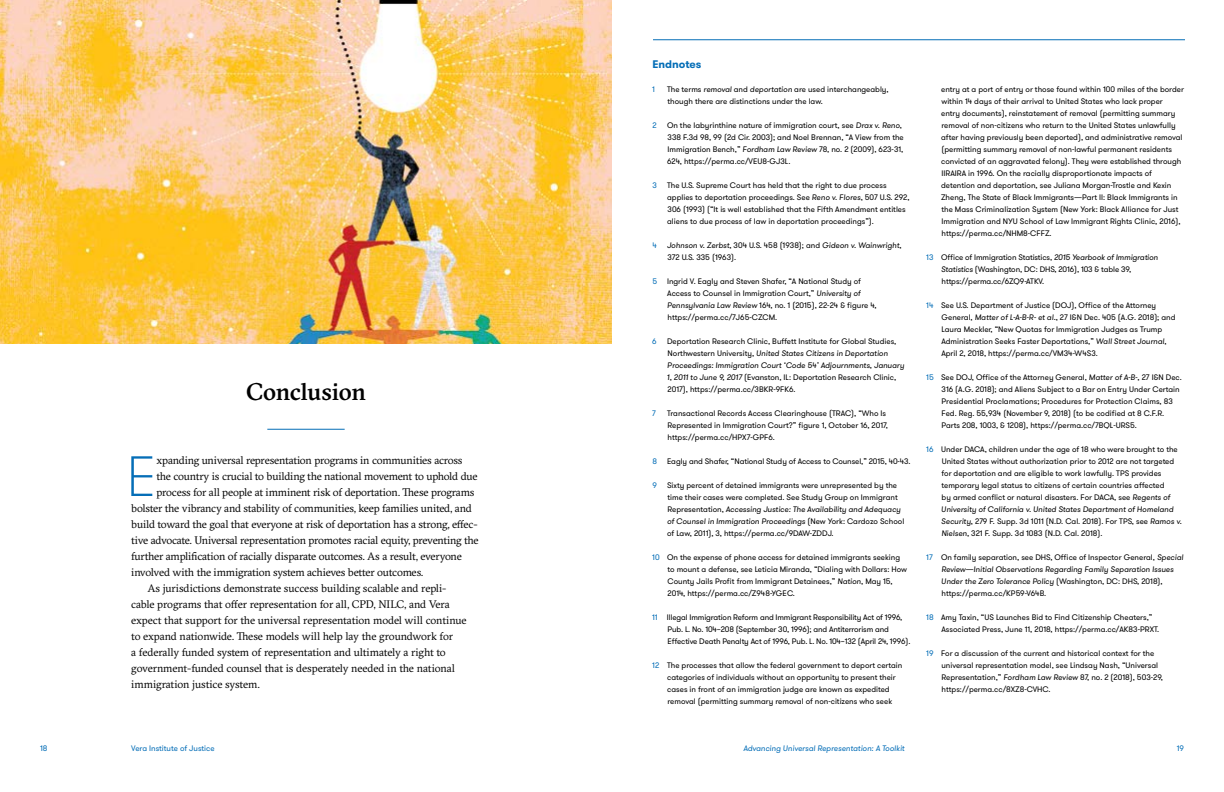
<style>
.page{position:relative;width:1224px;height:792px;background:#fff}
.page>*{position:absolute;margin:0;border:0;box-sizing:border-box;transform-origin:0 0}
.t1{font:100 56.7px "GT Walsheim";color:#056eb7}
.t2{font:500 24px "GT Sectra";letter-spacing:-.015em;color:#000}
.t3{font:11px "GT Sectra";letter-spacing:-.015em;color:#000}
.t4{font:700 11px "GT Walsheim";color:#056eb7}
.t5{font:8px/12px "GT Walsheim";color:#000}
.t6{font:italic 8px "GT Walsheim";color:#056eb7}
.t7{font:8px "GT Walsheim";color:#056eb7}
.s1{font-style:italic}
.s2{color:#056eb7}
</style>
<div class="page">
<img style="left:0;top:0;width:612px;height:344px">
<hr style="left:267px;top:429px;width:78px;height:1px;background:#056eb7">
<hr style="left:653px;top:40px;width:532px;height:1px;background:#056eb7">
<h2 class="t2" style="left:246px;top:377px;width:121px">Conclusion</h2>
<h1 class="t1" style="left:126px;top:441px;width:32px">E</h1>
<h3 class="t3" style="left:156px;top:453px;width:308px">xpanding universal representation programs in communities across</h3>
<h3 class="t3" style="left:156px;top:469px;width:323px">the country is crucial to building the national movement to uphold due</h3>
<h3 class="t3" style="left:156px;top:485px;width:320px">process for all people at imminent risk of deportation. These programs</h3>
<h3 class="t3" style="left:131px;top:501px;width:342px">bolster the vibrancy and stability of communities, keep families united, and</h3>
<h3 class="t3" style="left:131px;top:517px;width:348px">build toward the goal that everyone at risk of deportation has a strong, effec-</h3>
<h3 class="t3" style="left:131px;top:533px;width:349px">tive advocate. Universal representation promotes racial equity, preventing the</h3>
<h3 class="t3" style="left:131px;top:549px;width:332px">further amplification of racially disparate outcomes. As a result, everyone</h3>
<h3 class="t3" style="left:131px;top:565px;width:294px">involved with the immigration system achieves better outcomes.</h3>
<h3 class="t3" style="left:147px;top:582px;width:301px">As jurisdictions demonstrate success building scalable and repli-</h3>
<h3 class="t3" style="left:131px;top:598px;width:320px">cable programs that offer representation for all, CPD, NILC, and Vera</h3>
<h3 class="t3" style="left:131px;top:614px;width:337px">expect that support for the universal representation model will continue</h3>
<h3 class="t3" style="left:131px;top:630px;width:323px">to expand nationwide. These models will help lay the groundwork for</h3>
<h3 class="t3" style="left:131px;top:646px;width:316px">a federally funded system of representation and ultimately a right to</h3>
<h3 class="t3" style="left:131px;top:662px;width:325px">government-funded counsel that is desperately needed in the national</h3>
<h3 class="t3" style="left:131px;top:678px;width:130px">immigration justice system.</h3>
<h3 class="t4" style="left:652px;top:57px;width:51px">Endnotes</h3>
<p class="t7" style="left:652px;top:84px;width:4px">1</p>
<p class="t5" style="left:667px;top:83px;width:223px">The terms <span class="s1">removal</span> and <span class="s1">deportation</span> are used interchangeably, though there are distinctions under the law.</p>
<p class="t7" style="left:653px;top:120px;width:6px">2</p>
<p class="t5" style="left:667px;top:119px;width:238px">On the labyrinthine nature of immigration court, see <span class="s1">Drax v. Reno</span>, 338 F.3d 98, 99 (2d Cir. 2003); and Noel Brennan, “A View from the Immigration Bench,” <span class="s1">Fordham Law Review</span> 78, no. 2 (2009), 623-31, 624, https://perma.cc/VEU8-GJ3L.</p>
<p class="t7" style="left:653px;top:180px;width:6px">3</p>
<p class="t5" style="left:667px;top:179px;width:244px">The U.S. Supreme Court has held that the right to due process applies to deportation proceedings. See <span class="s1">Reno v. Flores</span>, 507 U.S. 292, 306 (1993) (“It is well established that the Fifth Amendment entitles aliens to due process of law in deportation proceedings”).</p>
<p class="t7" style="left:652px;top:240px;width:6px">4</p>
<p class="t5" style="left:667px;top:239px;width:236px"><span class="s1">Johnson v. Zerbst</span>, 304 U.S. 458 (1938); and <span class="s1">Gideon v. Wainwright</span>,<br>372 U.S. 335 (1963).</p>
<p class="t5" style="left:667px;top:275px;width:211px;text-indent:-15px"><span class="s2">5</span> Ingrid V. Eagly and Steven Shafer, “A National Study of Access to Counsel in Immigration Court,” <span class="s1">University of Pennsylvania Law Review</span> 164, no. 1 (2015), 22-24 &amp; figure 4, https://perma.cc/7J65-CZCM.</p>
<p class="t7" style="left:652px;top:336px;width:6px">6</p>
<p class="t5" style="left:667px;top:335px;width:239px">Deportation Research Clinic, Buffett Institute for Global Studies, Northwestern University, <span class="s1">United States Citizens in Deportation Proceedings: Immigration Court ‘Code 54’ Adjournments, January 1, 2011 to June 9, 2017</span> (Evanston, IL: Deportation Research Clinic, 2017), https://perma.cc/3BKR-9FK6.</p>
<p class="t7" style="left:652px;top:408px;width:5px">7</p>
<p class="t5" style="left:667px;top:407px;width:222px">Transactional Records Access Clearinghouse (TRAC), “Who Is<br>Represented in Immigration Court?” figure 1, October 16, 2017, https://perma.cc/HPX7-GPF6.</p>
<p class="t5" style="left:653px;top:455px;width:259px"><span class="s2">8</span> Eagly and Shafer, “National Study of Access to Counsel,” 2015, 40-43.</p>
<p class="t7" style="left:652px;top:480px;width:6px">9</p>
<p class="t5" style="left:667px;top:479px;width:239px">Sixty percent of detained immigrants were unrepresented by the time their cases were completed. See Study Group on Immigrant Representation, <span class="s1">Accessing Justice: The Availability and Adequacy of Counsel in Immigration Proceedings</span> (New York: Cardozo School of Law, 2011), 3, https://perma.cc/9DAW-ZDDJ.</p>
<p class="t5" style="left:667px;top:551px;width:241px;text-indent:-15px"><span class="s2">10</span> On the expense of phone access for detained immigrants seeking to mount a defense, see Leticia Miranda, “Dialing with Dollars: How County Jails Profit from Immigrant Detainees,” <span class="s1">Nation</span>, May 15, 2014, https://perma.cc/Z948-YGEC.</p>
<p class="t5" style="left:668px;top:611px;width:244px;text-indent:-15px"><span class="s2">11</span> Illegal Immigration Reform and Immigrant Responsibility Act of 1996,<br>Pub. L. No. 104–208 (September 30, 1996); and Antiterrorism and<br>Effective Death Penalty Act of 1996, Pub. L. No. 104–132 (April 24, 1996).</p>
<p class="t5" style="left:667px;top:659px;width:237px;text-indent:-15px"><span class="s2">12</span> The processes that allow the federal government to deport certain categories of individuals without an opportunity to present their cases in front of an immigration judge are known as expedited removal (permitting summary removal of non-citizens who seek</p>
<p class="t5" style="left:941px;top:83px;width:244px">entry at a port of entry or those found within 100 miles of the border within 14 days of their arrival to United States who lack proper<br>entry documents), reinstatement of removal (permitting summary removal of non-citizens who return to the United States unlawfully after having previously been deported), and administrative removal (permitting summary removal of non-lawful permanent residents convicted of an aggravated felony). They were established through IIRAIRA in 1996. On the racially disproportionate impacts of detention and deportation, see Juliana Morgan-Trostle and Kexin Zheng, The State of Black Immigrants—Part II: Black Immigrants in the Mass Criminalization System (New York: Black Alliance for Just Immigration and NYU School of Law Immigrant Rights Clinic, 2016), https://perma.cc/NHM8-CFFZ.</p>
<p class="t5" style="left:941px;top:251px;width:218px;text-indent:-15px"><span class="s2">13</span> Office of Immigration Statistics, <span class="s1">2015 Yearbook of Immigration<br>Statistics</span> (Washington, DC: DHS, 2016), 103 &amp; table 39, https://perma.cc/6ZQ9-ATKV.</p>
<p class="t5" style="left:941px;top:299px;width:236px;text-indent:-15px"><span class="s2">14</span> See U.S. Department of Justice (DOJ), Office of the Attorney General, <span class="s1">Matter of L-A-B-R- et al.</span>, 27 I&amp;N Dec. 405 (A.G. 2018); and Laura Meckler, “New Quotas for Immigration Judges as Trump Administration Seeks Faster Deportations,” <span class="s1">Wall Street Journal</span>, April 2, 2018, https://perma.cc/VM34-W4S3.</p>
<p class="t5" style="left:942px;top:371px;width:242px;text-indent:-15px"><span class="s2">15</span> See DOJ, Office of the Attorney General, <span class="s1">Matter of A-B-</span>, 27 I&amp;N Dec.<br>316 (A.G. 2018); and Aliens Subject to a Bar on Entry Under Certain Presidential Proclamations; Procedures for Protection Claims, 83<br>Fed. Reg. 55,934 (November 9, 2018) (to be codified at 8 C.F.R.<br>Parts 208, 1003, &amp; 1208), https://perma.cc/7BQL-URS5.</p>
<p class="t5" style="left:941px;top:443px;width:242px;text-indent:-15px"><span class="s2">16</span> Under DACA, children under the age of 18 who were brought to the United States without authorization prior to 2012 are not targeted for deportation and are eligible to work lawfully. TPS provides temporary legal status to citizens of certain countries affected<br>by armed conflict or natural disasters. For DACA, see <span class="s1">Regents of University of California v. United States Department of Homeland Security</span>, 279 F. Supp. 3d 1011 (N.D. Cal. 2018). For TPS, see <span class="s1">Ramos v.<br>Nielsen</span>, 321 F. Supp. 3d 1083 (N.D. Cal. 2018).</p>
<p class="t5" style="left:941px;top:551px;width:244px;text-indent:-15px"><span class="s2">17</span> On family separation, see DHS, Office of Inspector General, <span class="s1">Special Review—Initial Observations Regarding Family Separation Issues Under the Zero Tolerance Policy</span> (Washington, DC: DHS, 2018), https://perma.cc/KP59-V64B.</p>
<p class="t5" style="left:941px;top:611px;width:219px;text-indent:-15px"><span class="s2">18</span> Amy Taxin, “US Launches Bid to Find Citizenship Cheaters,”<br>Associated Press, June 11, 2018, https://perma.cc/AK83-PRXT.</p>
<p class="t5" style="left:941px;top:647px;width:223px;text-indent:-15px"><span class="s2">19</span> For a discussion of the current and historical context for the universal representation model, see Lindsay Nash, “Universal Representation,” <span class="s1">Fordham Law Review</span> 87, no. 2 (2018), 503-29, https://perma.cc/8XZ8-CVHC.</p>
<p class="t7" style="left:40px;top:743px;width:9px">18</p>
<p class="t7" style="left:131px;top:743px;width:85px">Vera Institute of Justice</p>
<p class="t6" style="left:743px;top:743px;width:163px">Advancing Universal Representation: A Toolkit</p>
<p class="t7" style="left:1177px;top:743px;width:9px">19</p>
</div>
